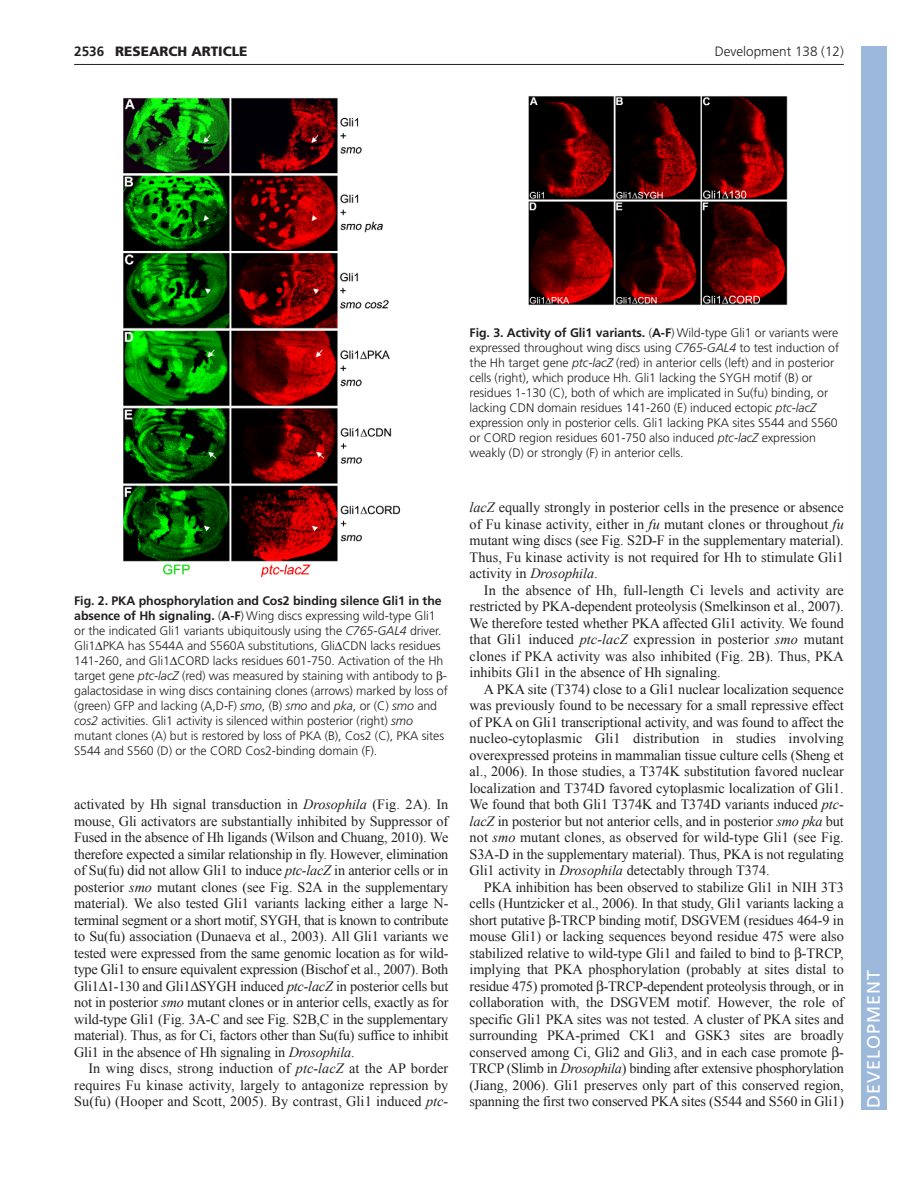
<style>
.page{position:relative;width:918px;height:1188px;background:#fff}
.page>*{position:absolute;margin:0;border:0;box-sizing:border-box;transform-origin:0 0}
.t1{font:18px "Frutiger LT Std";letter-spacing:.055em;color:#fff}
.t2{font:14.25px/16.5px "Times New Roman";letter-spacing:-.005em;color:#231f20;text-align:justify}
.t3{font:300 13.5px "Frutiger LT Std";color:#231f20}
.t4{font:900 13.5px "Frutiger LT Std";color:#231f20}
.t5{font:700 13.5px "Frutiger LT Std";color:#231f20}
.t6{font:300 12.3px/15px "Frutiger LT Std";letter-spacing:-.005em;color:#231f20}
.s1{font-weight:700}
.s2{font-style:italic}
</style>
<div class="page">
<hr style="left:74px;top:64px;width:770px;height:1px;background:#231f20">
<img style="left:123px;top:97px;width:278px;height:481px">
<img style="left:528px;top:96px;width:260px;height:209px">
<div style="left:861px;top:46px;width:25px;height:1064px;background:#9cb9db"></div>
<p class="t5" style="left:74px;top:46px;width:32px">2536</p>
<p class="t4" style="left:115px;top:46px;width:134px">RESEARCH ARTICLE</p>
<p class="t3" style="left:715px;top:46px;width:131px">Development 138 (12)</p>
<p class="t6" style="left:74px;top:595px;width:375px"><span class="s1">Fig. 2. PKA phosphorylation and Cos2 binding silence Gli1 in the absence of Hh signaling.</span> (<span class="s1">A-F</span>) Wing discs expressing wild-type Gli1 or the indicated Gli1 variants ubiquitously using the <span class="s2">C765-GAL4</span> driver.<br>Gli1 PKA has S544A and S560A substitutions, Gli CDN lacks residues 141-260, and Gli1 CORD lacks residues 601-750. Activation of the Hh target gene <span class="s2">ptc-lacZ</span> (red) was measured by staining with antibody to - galactosidase in wing discs containing clones (arrows) marked by loss of (green) GFP and lacking (A,D-F) <span class="s2">smo</span>, (B) <span class="s2">smo</span> and <span class="s2">pka</span>, or (C) <span class="s2">smo</span> and <span class="s2">cos2</span> activities. Gli1 activity is silenced within posterior (right) <span class="s2">smo </span>mutant clones (A) but is restored by loss of PKA (B), Cos2 (C), PKA sites S544 and S560 (D) or the CORD Cos2-binding domain (F).</p>
<p class="t2" style="left:74px;top:796px;width:376px">activated by Hh signal transduction in <span class="s2">Drosophila</span> (Fig. 2A). In mouse, Gli activators are substantially inhibited by Suppressor of Fused in the absence of Hh ligands (Wilson and Chuang, 2010). We therefore expected a similar relationship in fly. However, elimination of Su(fu) did not allow Gli1 to induce <span class="s2">ptc-lacZ</span> in anterior cells or in posterior <span class="s2">smo</span> mutant clones (see Fig. S2A in the supplementary material). We also tested Gli1 variants lacking either a large N&shy;terminal segment or a short motif, SYGH, that is known to contribute to Su(fu) association (Dunaeva et al., 2003). All Gli1 variants we tested were expressed from the same genomic location as for wild&shy;type Gli1 to ensure equivalent expression (Bischof et al., 2007). Both Gli1 1-130 and Gli1 SYGH induced <span class="s2">ptc-lacZ</span> in posterior cells but not in posterior <span class="s2">smo</span> mutant clones or in anterior cells, exactly as for wild-type Gli1 (Fig. 3A-C and see Fig. S2B,C in the supplementary material). Thus, as for Ci, factors other than Su(fu) suffice to inhibit Gli1 in the absence of Hh signaling in <span class="s2">Drosophila</span>.</p>
<p class="t2" style="left:74px;top:1060px;width:376px;text-indent:14px">In wing discs, strong induction of <span class="s2">ptc-lacZ</span> at the AP border requires Fu kinase activity, largely to antagonize repression by Su(fu) (Hooper and Scott, 2005). By contrast, Gli1 induced <span class="s2">ptc-</span></p>
<p class="t6" style="left:470px;top:326px;width:371px"><span class="s1">Fig. 3. Activity of Gli1 variants.</span> (<span class="s1">A-F</span>) Wild-type Gli1 or variants were expressed throughout wing discs using <span class="s2">C765-GAL4</span> to test induction of the Hh target gene <span class="s2">ptc-lacZ</span> (red) in anterior cells (left) and in posterior cells (right), which produce Hh. Gli1 lacking the SYGH motif (B) or residues 1-130 (C), both of which are implicated in Su(fu) binding, or lacking CDN domain residues 141-260 (E) induced ectopic <span class="s2">ptc-lacZ </span>expression only in posterior cells. Gli1 lacking PKA sites S544 and S560 or CORD region residues 601-750 also induced <span class="s2">ptc-lacZ</span> expression weakly (D) or strongly (F) in anterior cells.</p>
<p class="t2" style="left:470px;top:499px;width:376px"><span class="s2">lacZ</span> equally strongly in posterior cells in the presence or absence of Fu kinase activity, either in <span class="s2">fu</span> mutant clones or throughout <span class="s2">fu </span>mutant wing discs (see Fig. S2D-F in the supplementary material).<br>Thus, Fu kinase activity is not required for Hh to stimulate Gli1 activity in <span class="s2">Drosophila</span>.</p>
<p class="t2" style="left:470px;top:582px;width:376px;text-indent:14px">In the absence of Hh, full-length Ci levels and activity are restricted by PKA-dependent proteolysis (Smelkinson et al., 2007).<br>We therefore tested whether PKA affected Gli1 activity. We found that Gli1 induced <span class="s2">ptc-lacZ</span> expression in posterior <span class="s2">smo</span> mutant clones if PKA activity was also inhibited (Fig. 2B). Thus, PKA inhibits Gli1 in the absence of Hh signaling.</p>
<p class="t2" style="left:470px;top:681px;width:376px;text-indent:14px">A PKA site (T374) close to a Gli1 nuclear localization sequence was previously found to be necessary for a small repressive effect of PKA on Gli1 transcriptional activity, and was found to affect the nucleo-cytoplasmic Gli1 distribution in studies involving overexpressed proteins in mammalian tissue culture cells (Sheng et al., 2006). In those studies, a T374K substitution favored nuclear localization and T374D favored cytoplasmic localization of Gli1.<br>We found that both Gli1 T374K and T374D variants induced <span class="s2">ptc&shy;lacZ</span> in posterior but not anterior cells, and in posterior <span class="s2">smo pka</span> but not <span class="s2">smo</span> mutant clones, as observed for wild-type Gli1 (see Fig.<br>S3A-D in the supplementary material). Thus, PKA is not regulating Gli1 activity in <span class="s2">Drosophila</span> detectably through T374.</p>
<p class="t2" style="left:470px;top:879px;width:376px;text-indent:14px">PKA inhibition has been observed to stabilize Gli1 in NIH 3T3 cells (Huntzicker et al., 2006). In that study, Gli1 variants lacking a short putative -TRCP binding motif, DSGVEM (residues 464-9 in mouse Gli1) or lacking sequences beyond residue 475 were also stabilized relative to wild-type Gli1 and failed to bind to -TRCP, implying that PKA phosphorylation (probably at sites distal to residue 475) promoted -TRCP-dependent proteolysis through, or in collaboration with, the DSGVEM motif. However, the role of specific Gli1 PKA sites was not tested. A cluster of PKA sites and surrounding PKA-primed CK1 and GSK3 sites are broadly conserved among Ci, Gli2 and Gli3, and in each case promote - TRCP (Slimb in <span class="s2">Drosophila</span>) binding after extensive phosphorylation (Jiang, 2006). Gli1 preserves only part of this conserved region, spanning the first two conserved PKA sites (S544 and S560 in Gli1)</p>
<p class="t1" style="left:863px;top:1108px;width:140px;rotate:-90deg">DEVELOPMENT</p>
</div>
